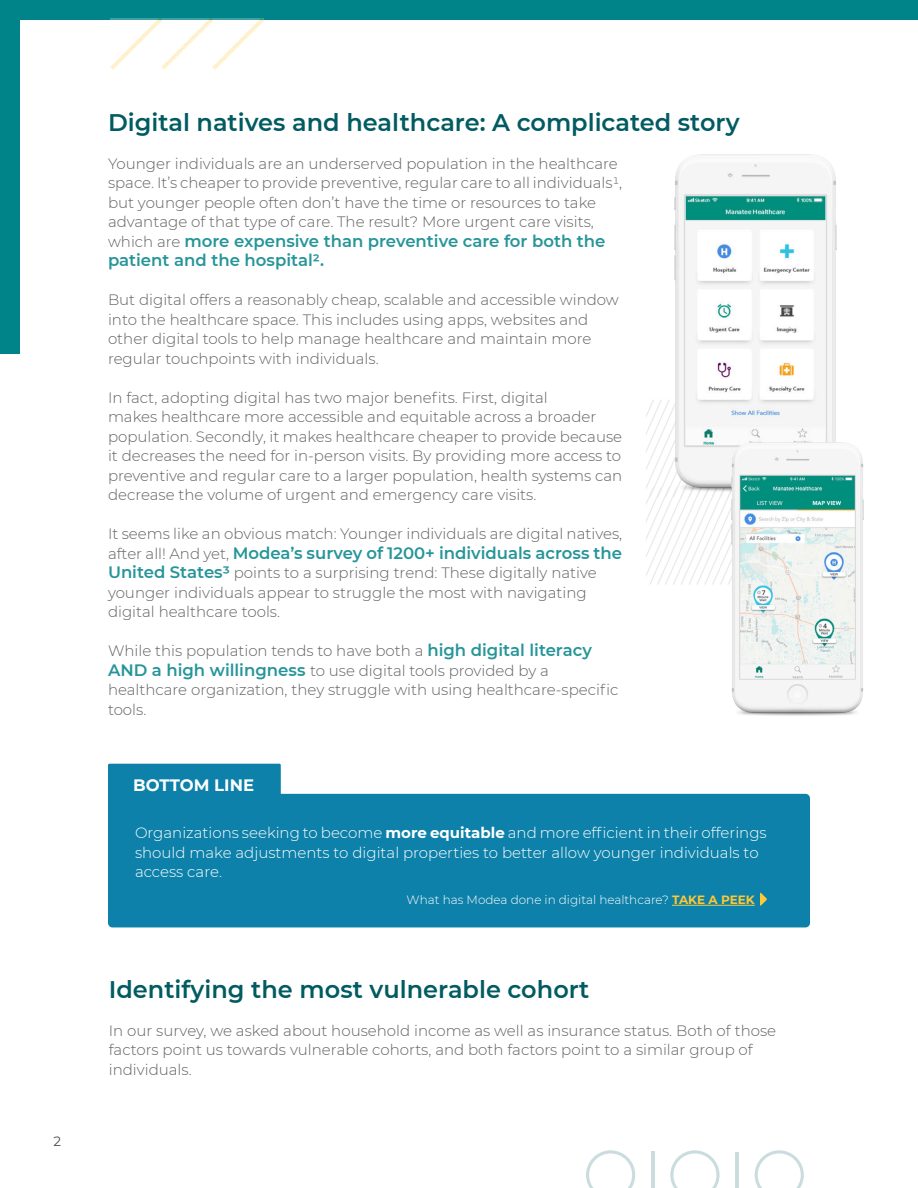
<style>
.page{position:relative;width:918px;height:1188px;background:#fff}
.page>*{position:absolute;margin:0;border:0;box-sizing:border-box;transform-origin:0 0}
.t1{font:600 24px "Montserrat";color:#015b61}
.t2{font:600 16.5px/19.5px "Montserrat";color:#269599}
.t3{font:700 16.5px "Montserrat";color:#fff}
.t4{font:300 15px/19.5px "Montserrat";color:#616161}
.t5{font:300 15px/19.5px "Montserrat";color:#fff}
.t6{font:13.5px "Montserrat";color:#231f20}
.t7{font:300 12px "Montserrat";color:#fff}
.s1{font-weight:300;font-size:15px;color:#616161}
.s2{font-weight:600;font-size:16.5px;color:#269599}
.s3{font-weight:700}
.s4{font-weight:700;color:#fec836}
</style>
<div class="page">
<div style="left:0;top:0;width:20px;height:353px;background:#008389"></div>
<div style="left:0;top:0;width:918px;height:20px;background:#008389"></div>
<img style="left:110px;top:18px;width:153px;height:51px">
<svg style="left:586px;top:1150px;width:49px;height:37px"></svg>
<svg style="left:670px;top:1150px;width:50px;height:37px"></svg>
<svg style="left:755px;top:1150px;width:49px;height:37px"></svg>
<hr style="left:736px;top:1152px;width:3px;height:35px;background:#015960">
<hr style="left:651px;top:1152px;width:3px;height:35px;background:#015960">
<svg style="left:646px;top:400px;width:86px;height:185px"></svg>
<img style="left:674px;top:154px;width:163px;height:338px">
<img style="left:732px;top:442px;width:132px;height:274px">
<div style="left:108px;top:794px;width:702px;height:133px;background:#0d81a9"></div>
<div style="left:108px;top:764px;width:173px;height:31px;background:#0d81a9"></div>
<hr style="left:672px;top:905px;width:83px;height:1px;background:#fec836">
<svg style="left:760px;top:893px;width:7px;height:13px"></svg>
<p class="t6" style="left:54px;top:1131px;width:9px">2</p>
<p class="t1" style="left:108px;top:106px;width:633px">Digital natives and healthcare: A complicated story</p>
<p class="t4" style="left:108px;top:153px;width:516px">Younger individuals are an underserved population in the healthcare space. It’s cheaper to provide preventive, regular care to all individuals1, but younger people often don’t have the time or resources to take advantage of that type of care. The result? More urgent care visits,</p>
<p class="t2" style="left:108px;top:231px;width:499px"><span class="s1">which are</span> more expensive than preventive care for both the patient and the hospital2.</p>
<p class="t4" style="left:108px;top:290px;width:512px">But digital offers a reasonably cheap, scalable and accessible window into the healthcare space. This includes using apps, websites and other digital tools to help manage healthcare and maintain more regular touchpoints with individuals.</p>
<p class="t4" style="left:108px;top:387px;width:516px">In fact, adopting digital has two major benefits. First, digital<br>makes healthcare more accessible and equitable across a broader population. Secondly, it makes healthcare cheaper to provide because it decreases the need for in-person visits. By providing more access to preventive and regular care to a larger population, health systems can decrease the volume of urgent and emergency care visits.</p>
<p class="t4" style="left:108px;top:524px;width:516px">It seems like an obvious match: Younger individuals are digital natives,</p>
<p class="t2" style="left:108px;top:543px;width:516px"><span class="s1">after all! And yet,</span> Modea’s survey of 1200+ individuals across the</p>
<p class="t4" style="left:108px;top:563px;width:490px"><span class="s2">United States3</span> points to a surprising trend: These digitally native younger individuals appear to struggle the most with navigating digital healthcare tools.</p>
<p class="t4" style="left:108px;top:641px;width:512px">While this population tends to have both a <span class="s2">high digital literacy AND a high willingness</span> to use digital tools provided by a healthcare organization, they struggle with using healthcare-specific tools.</p>
<p class="t3" style="left:133px;top:773px;width:122px">BOTTOM LINE</p>
<p class="t5" style="left:135px;top:823px;width:633px">Organizations seeking to become <span class="s3">more equitable</span> and more efficient in their offerings should make adjustments to digital properties to better allow younger individuals to access care.</p>
<p class="t7" style="left:407px;top:892px;width:350px">What has Modea done in digital healthcare? <span class="s4">TAKE A PEEK</span></p>
<p class="t1" style="left:109px;top:973px;width:482px">Identifying the most vulnerable cohort</p>
<p class="t4" style="left:109px;top:1020px;width:669px">In our survey, we asked about household income as well as insurance status. Both of those factors point us towards vulnerable cohorts, and both factors point to a similar group of individuals.</p>
</div>
